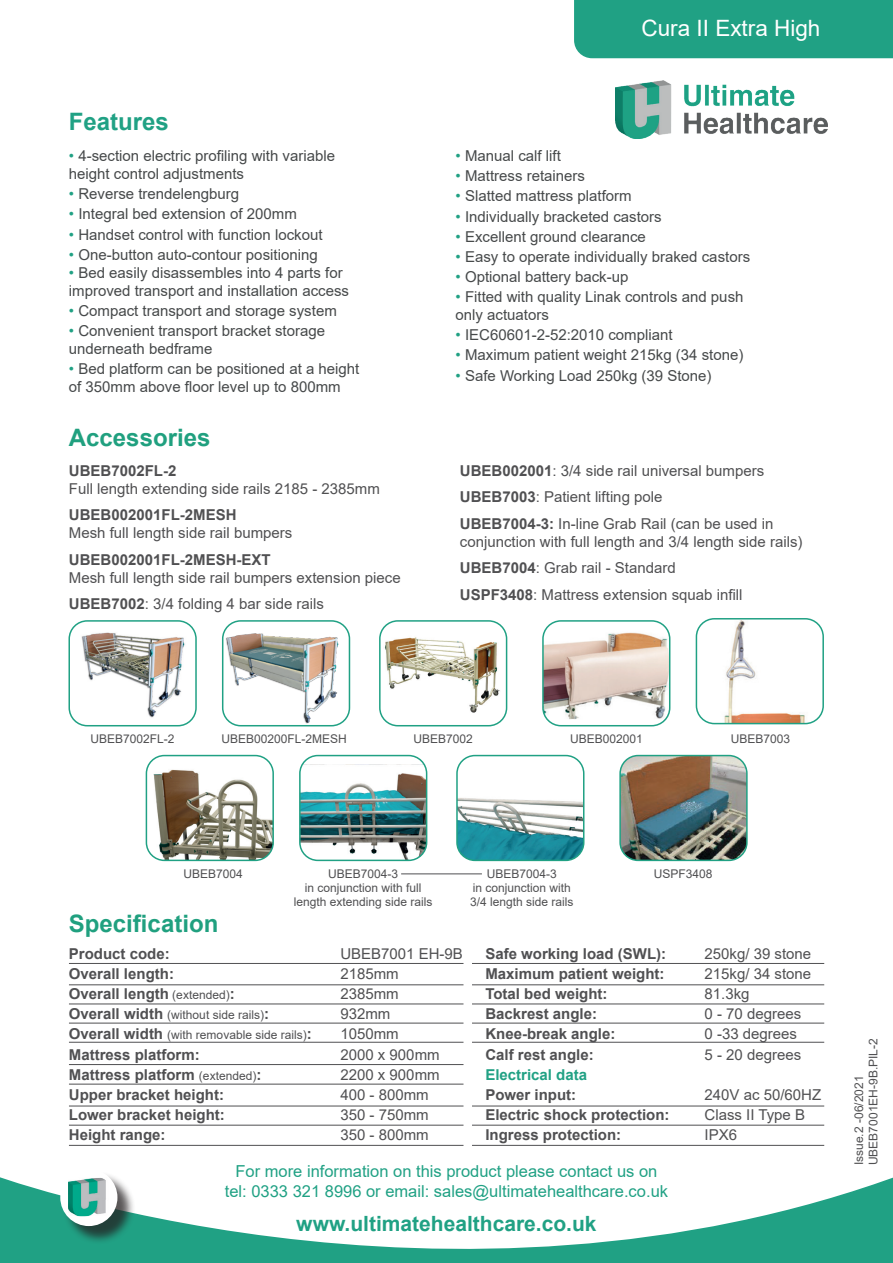
<style>
.page{position:relative;width:893px;height:1263px;background:#fff}
.page>*{position:absolute;margin:0;border:0;box-sizing:border-box;transform-origin:0 0}
.t1{font:700 24px "Arial";color:#20a07f}
.t2{font:700 24px "Arial";color:#20a184}
.t3{font:22.5px "Arial";color:#fff}
.t4{font:700 21px "Arial";color:#20a184}
.t5{font:16.5px/19.8px "Arial";color:#20a184;text-align:center}
.t6{font:15px/18px "Arial";color:#46494a}
.t7{font:15px/20.1px "Arial";color:#505052}
.t8{font:700 15px/20.1px "Arial";color:#505052}
.t9{font:700 15px "Arial";color:#21a184}
.t10{font:12px/14.4px "Arial";color:#505052}
.s1{color:#21a184}
.s2{font-weight:700}
.s3{font-weight:400;font-size:12px}
.s4{font-weight:700;font-size:15px}
</style>
<div class="page">
<svg style="left:0;top:1177px;width:893px;height:86px"></svg>
<div style="left:63px;top:1171px;width:73px;height:73px;background:#231f20;opacity:.75"></div>
<div style="left:60px;top:1169px;width:57px;height:57px;background:#fff;border-radius:50%"></div>
<img style="left:68px;top:1178px;width:38px;height:38px">
<img style="left:615px;top:81px;width:212px;height:57px">
<div style="left:574px;top:0;width:319px;height:58px;background:#20a184"></div>
<hr style="left:69px;top:963px;width:394px;height:1px;background:#505052">
<hr style="left:472px;top:963px;width:352px;height:1px;background:#505052">
<img style="left:81px;top:632px;width:104px;height:86px">
<div style="left:68px;top:620px;width:129px;height:106px;border:2px solid #20a184;border-radius:18px"></div>
<img style="left:724px;top:621px;width:81px;height:100px">
<div style="left:696px;top:618px;width:128px;height:106px;border:2px solid #20a184;border-radius:18px"></div>
<img style="left:543px;top:631px;width:126px;height:88px">
<div style="left:542px;top:620px;width:128px;height:106px;border:2px solid #20a184;border-radius:18px"></div>
<img style="left:385px;top:637px;width:115px;height:76px">
<div style="left:379px;top:620px;width:128px;height:106px;border:2px solid #20a184;border-radius:18px"></div>
<img style="left:223px;top:621px;width:126px;height:105px">
<div style="left:222px;top:620px;width:128px;height:106px;border:2px solid #20a184;border-radius:18px"></div>
<img style="left:146px;top:755px;width:127px;height:105px">
<div style="left:146px;top:755px;width:128px;height:106px;border:2px solid #20a184;border-radius:18px"></div>
<img style="left:622px;top:755px;width:123px;height:105px">
<div style="left:619px;top:755px;width:129px;height:106px;border:2px solid #20a184;border-radius:18px"></div>
<img style="left:459px;top:798px;width:125px;height:62px">
<div style="left:456px;top:755px;width:128px;height:106px;border:2px solid #20a184;border-radius:18px"></div>
<img style="left:300px;top:755px;width:127px;height:105px">
<div style="left:299px;top:755px;width:128px;height:106px;border:2px solid #20a184;border-radius:18px"></div>
<hr style="left:69px;top:984px;width:394px;height:1px;background:#505052">
<hr style="left:472px;top:984px;width:352px;height:1px;background:#505052">
<hr style="left:69px;top:1003px;width:394px;height:1px;background:#505052">
<hr style="left:472px;top:1003px;width:352px;height:1px;background:#505052">
<hr style="left:69px;top:1023px;width:394px;height:1px;background:#505052">
<hr style="left:472px;top:1023px;width:352px;height:1px;background:#505052">
<hr style="left:69px;top:1042px;width:394px;height:1px;background:#505052">
<hr style="left:472px;top:1042px;width:352px;height:1px;background:#505052">
<hr style="left:69px;top:1064px;width:394px;height:1px;background:#505052">
<hr style="left:69px;top:1084px;width:394px;height:1px;background:#505052">
<hr style="left:69px;top:1106px;width:394px;height:1px;background:#505052">
<hr style="left:472px;top:1106px;width:352px;height:1px;background:#505052">
<hr style="left:69px;top:1125px;width:394px;height:1px;background:#505052">
<hr style="left:472px;top:1125px;width:352px;height:1px;background:#505052">
<hr style="left:69px;top:1145px;width:394px;height:1px;background:#505052">
<hr style="left:472px;top:1145px;width:352px;height:1px;background:#505052">
<hr style="left:401px;top:873px;width:81px;height:1px;background:#505052">
<h1 class="t2" style="left:69px;top:105px;width:102px">Features</h1>
<p class="t6" style="left:69px;top:147px;width:268px"><span class="s1">•</span> 4-section electric profiling with variable height control adjustments</p>
<p class="t6" style="left:69px;top:185px;width:172px"><span class="s1">•</span> Reverse trendelengburg</p>
<p class="t6" style="left:69px;top:205px;width:229px"><span class="s1">•</span> Integral bed extension of 200mm</p>
<p class="t6" style="left:69px;top:225px;width:255px"><span class="s1">•</span> Handset control with function lockout</p>
<p class="t6" style="left:69px;top:245px;width:250px"><span class="s1">•</span> One-button auto-contour positioning</p>
<p class="t6" style="left:69px;top:263px;width:282px"><span class="s1">•</span> Bed easily disassembles into 4 parts for improved transport and installation access</p>
<p class="t6" style="left:69px;top:301px;width:269px"><span class="s1">•</span> Compact transport and storage system</p>
<p class="t6" style="left:69px;top:322px;width:258px"><span class="s1">•</span> Convenient transport bracket storage underneath bedframe</p>
<p class="t6" style="left:69px;top:360px;width:292px"><span class="s1">•</span> Bed platform can be positioned at a height of 350mm above floor level up to 800mm</p>
<h1 class="t1" style="left:69px;top:421px;width:143px">Accessories</h1>
<p class="t8" style="left:69px;top:461px;width:109px">UBEB7002FL-2</p>
<p class="t7" style="left:69px;top:478px;width:312px">Full length extending side rails 2185 - 2385mm</p>
<p class="t8" style="left:69px;top:505px;width:169px">UBEB002001FL-2MESH</p>
<p class="t7" style="left:69px;top:523px;width:225px">Mesh full length side rail bumpers</p>
<p class="t8" style="left:69px;top:550px;width:203px">UBEB002001FL-2MESH-EXT</p>
<p class="t7" style="left:69px;top:564px;width:333px;line-height:26.5px">Mesh full length side rail bumpers extension piece<br><span class="s2">UBEB7002</span>: 3/4 folding 4 bar side rails</p>
<h2 class="t3" style="left:642px;top:12px;width:180px">Cura II Extra High</h2>
<p class="t6" style="left:456px;top:147px;width:107px"><span class="s1">•</span> Manual calf lift</p>
<p class="t6" style="left:456px;top:167px;width:131px"><span class="s1">•</span> Mattress retainers</p>
<p class="t6" style="left:456px;top:187px;width:178px"><span class="s1">•</span> Slatted mattress platform</p>
<p class="t6" style="left:456px;top:207px;width:208px"><span class="s1">•</span> Individually bracketed castors</p>
<p class="t6" style="left:456px;top:227px;width:192px"><span class="s1">•</span> Excellent ground clearance</p>
<p class="t6" style="left:456px;top:247px;width:296px"><span class="s1">•</span> Easy to operate individually braked castors</p>
<p class="t6" style="left:456px;top:268px;width:174px"><span class="s1">•</span> Optional battery back-up</p>
<p class="t6" style="left:456px;top:288px;width:289px"><span class="s1">•</span> Fitted with quality Linak controls and push only actuators</p>
<p class="t6" style="left:456px;top:326px;width:219px"><span class="s1">•</span> IEC60601-2-52:2010 compliant</p>
<p class="t6" style="left:456px;top:346px;width:289px"><span class="s1">•</span> Maximum patient weight 215kg (34 stone)</p>
<p class="t6" style="left:456px;top:366px;width:257px"><span class="s1">•</span> Safe Working Load 250kg (39 Stone)</p>
<p class="t7" style="left:460px;top:457px;width:315px;line-height:26.5px"><span class="s2">UBEB002001</span>: 3/4 side rail universal bumpers<br><span class="s2">UBEB7003</span>: Patient lifting pole<br><span class="s2">UBEB7004-3:</span> In-line Grab Rail (can be used in</p>
<p class="t7" style="left:460px;top:528px;width:344px;line-height:26.5px">conjunction with full length and 3/4 length side rails)<br><span class="s2">UBEB7004</span>: Grab rail - Standard<br><span class="s2">USPF3408</span>: Mattress extension squab infill</p>
<p class="t10" style="left:91px;top:731px;width:86px">UBEB7002FL-2</p>
<p class="t10" style="left:221px;top:731px;width:127px">UBEB00200FL-2MESH</p>
<p class="t10" style="left:413px;top:731px;width:61px">UBEB7002</p>
<p class="t10" style="left:570px;top:731px;width:74px">UBEB002001</p>
<p class="t10" style="left:731px;top:731px;width:61px">UBEB7003</p>
<p class="t10" style="left:184px;top:866px;width:61px">UBEB7004</p>
<p class="t10" style="left:294px;top:866px;width:140px;text-align:center">UBEB7004-3<br>in conjunction with full length extending side rails</p>
<p class="t10" style="left:470px;top:866px;width:105px;text-align:center">UBEB7004-3<br>in conjunction with<br>3/4 length side rails</p>
<h1 class="t1" style="left:69px;top:906px;width:151px">Specification</h1>
<p class="t10" style="left:654px;top:866px;width:60px">USPF3408</p>
<p class="t8" style="left:69px;top:944px;width:167px">Product code:<br>Overall length:<br>Overall length <span class="s3">(extended)</span>:</p>
<p class="t10" style="left:69px;top:1005px;width:244px;line-height:20.1px"><span class="s4">Overall width</span> (without side rails)<span class="s4">:<br>Overall width</span> (with removable side rails)<span class="s4">:</span></p>
<p class="t8" style="left:69px;top:1044px;width:194px">Mattress platform:<br>Mattress platform <span class="s3">(extended)</span>:<br>Upper bracket height:<br>Lower bracket height:<br>Height range:</p>
<p class="t7" style="left:340px;top:943px;width:124px">UBEB7001 EH-9B<br>2185mm<br>2385mm<br>932mm<br>1050mm<br>2000 x 900mm<br>2200 x 900mm<br>400 - 800mm<br>350 - 750mm<br>350 - 800mm</p>
<p class="t8" style="left:485px;top:944px;width:182px">Safe working load (SWL):<br>Maximum patient weight:<br>Total bed weight:<br>Backrest angle:<br>Knee-break angle:<br>Calf rest angle:</p>
<p class="t9" style="left:485px;top:1064px;width:103px">Electrical data</p>
<p class="t8" style="left:485px;top:1085px;width:186px">Power input:<br>Electric shock protection:<br>Ingress protection:</p>
<p class="t5" style="left:225px;top:1161px;width:445px">For more information on this product please contact us on tel: 0333 321 8996 or email: sales@ultimatehealthcare.co.uk</p>
<h3 class="t4" style="left:296px;top:1208px;width:302px">www.ultimatehealthcare.co.uk</h3>
<p class="t7" style="left:704px;top:943px;width:108px">250kg/ 39 stone<br>215kg/ 34 stone<br>81.3kg<br>0 - 70 degrees<br>0 -33 degrees<br>5 - 20 degrees</p>
<p class="t7" style="left:704px;top:1084px;width:118px">240V ac 50/60HZ<br>Class II Type B<br>IPX6</p>
<p class="t10" style="left:852px;top:1165px;width:128px;rotate:-90deg">Issue.2 -06/2021<br>UBEB7001EH-9B.PIL-2</p>
</div>
